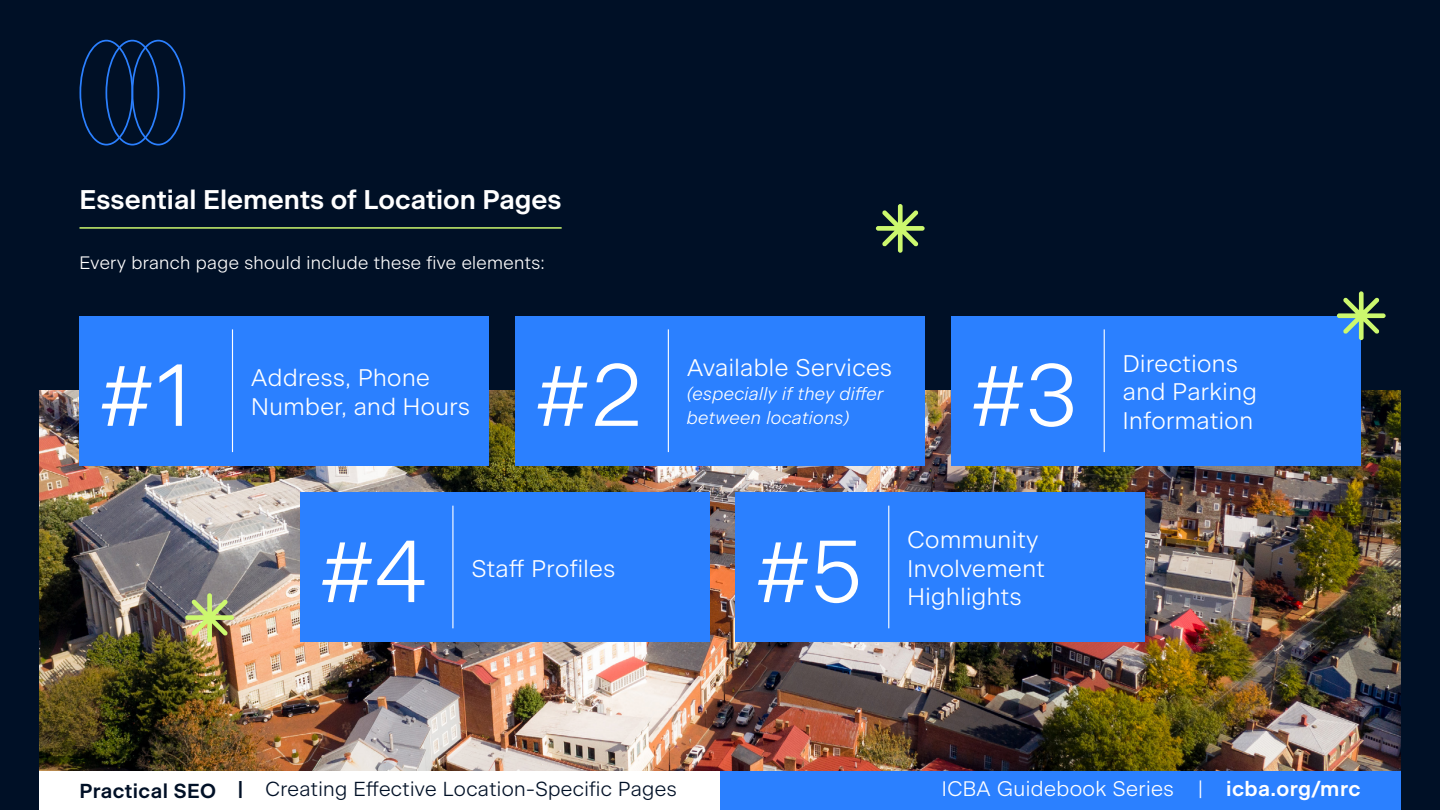
<style>
.page{position:relative;width:1440px;height:810px;background:#001026}
.page>*{position:absolute;margin:0;border:0;box-sizing:border-box;transform-origin:0 0}
.t1{font:300 87.75px "Beausite Classic";color:#fff}
.t2{font:600 27px "Beausite Classic";color:#fff}
.t3{font:300 24px/28.8px "Beausite Classic";letter-spacing:.02em;color:#fff}
.t4{font:300 21px "Beausite Classic";letter-spacing:.02em;color:#fff}
.t5{font:300 20.25px "Beausite Classic";letter-spacing:.02em;color:#001026}
.t6{font:300 18px "Beausite Classic";letter-spacing:.02em;color:#fff}
.t7{font:italic 300 18px/24px "Beausite Classic";letter-spacing:.02em;color:#fff}
.s1{font-weight:600}
</style>
<div class="page">
<div style="left:720px;top:770px;width:680px;height:40px;background:#2b80ff"></div>
<div style="left:40px;top:770px;width:680px;height:40px;background:#fff"></div>
<svg style="left:80px;top:40px;width:105px;height:106px"></svg>
<img style="left:40px;top:391px;width:1360px;height:379px">
<hr style="left:80px;top:227px;width:482px;height:2px;background:#ccf86e">
<img style="left:185px;top:593px;width:49px;height:49px">
<svg style="left:876px;top:204px;width:49px;height:49px"></svg>
<div style="left:515px;top:316px;width:410px;height:150px;background:#2b80ff"></div>
<hr style="left:668px;top:329px;width:1px;height:123px;background:#fff">
<div style="left:300px;top:492px;width:409px;height:150px;background:#2b80ff"></div>
<hr style="left:452px;top:506px;width:1px;height:122px;background:#fff">
<div style="left:736px;top:492px;width:409px;height:150px;background:#2b80ff"></div>
<hr style="left:888px;top:506px;width:1px;height:122px;background:#fff">
<div style="left:80px;top:316px;width:409px;height:150px;background:#2b80ff"></div>
<hr style="left:232px;top:329px;width:1px;height:123px;background:#fff">
<div style="left:951px;top:316px;width:409px;height:150px;background:#2b80ff"></div>
<hr style="left:1104px;top:329px;width:1px;height:123px;background:#fff">
<svg style="left:1337px;top:291px;width:49px;height:49px"></svg>
<p class="t2" style="left:80px;top:179px;width:484px">Essential Elements of Location Pages</p>
<p class="t6" style="left:80px;top:249px;width:467px">Every branch page should include these five elements:</p>
<h1 class="t1" style="left:98px;top:329px;width:93px">#1</h1>
<p class="t3" style="left:251px;top:361px;width:220px">Address, Phone<br>Number, and Hours</p>
<h1 class="t1" style="left:970px;top:329px;width:109px">#3</h1>
<p class="t3" style="left:1123px;top:347px;width:136px">Directions and Parking<br>Information</p>
<h1 class="t1" style="left:534px;top:329px;width:109px">#2</h1>
<p class="t3" style="left:687px;top:351px;width:206px">Available Services</p>
<p class="t7" style="left:687px;top:380px;width:198px">(especially if they differ between locations)</p>
<h1 class="t1" style="left:319px;top:505px;width:109px">#4</h1>
<p class="t3" style="left:472px;top:552px;width:145px">Staff Profiles</p>
<h1 class="t1" style="left:755px;top:505px;width:109px">#5</h1>
<p class="t3" style="left:908px;top:523px;width:139px">Community<br>Involvement<br>Highlights</p>
<p class="t5" style="left:80px;top:774px;width:599px"><span class="s1">Practical SEO |</span> Creating Effective Location-Specific Pages</p>
<p class="t4" style="left:942px;top:773px;width:420px">ICBA Guidebook Series | <span class="s1">icba.org/mrc</span></p>
</div>
